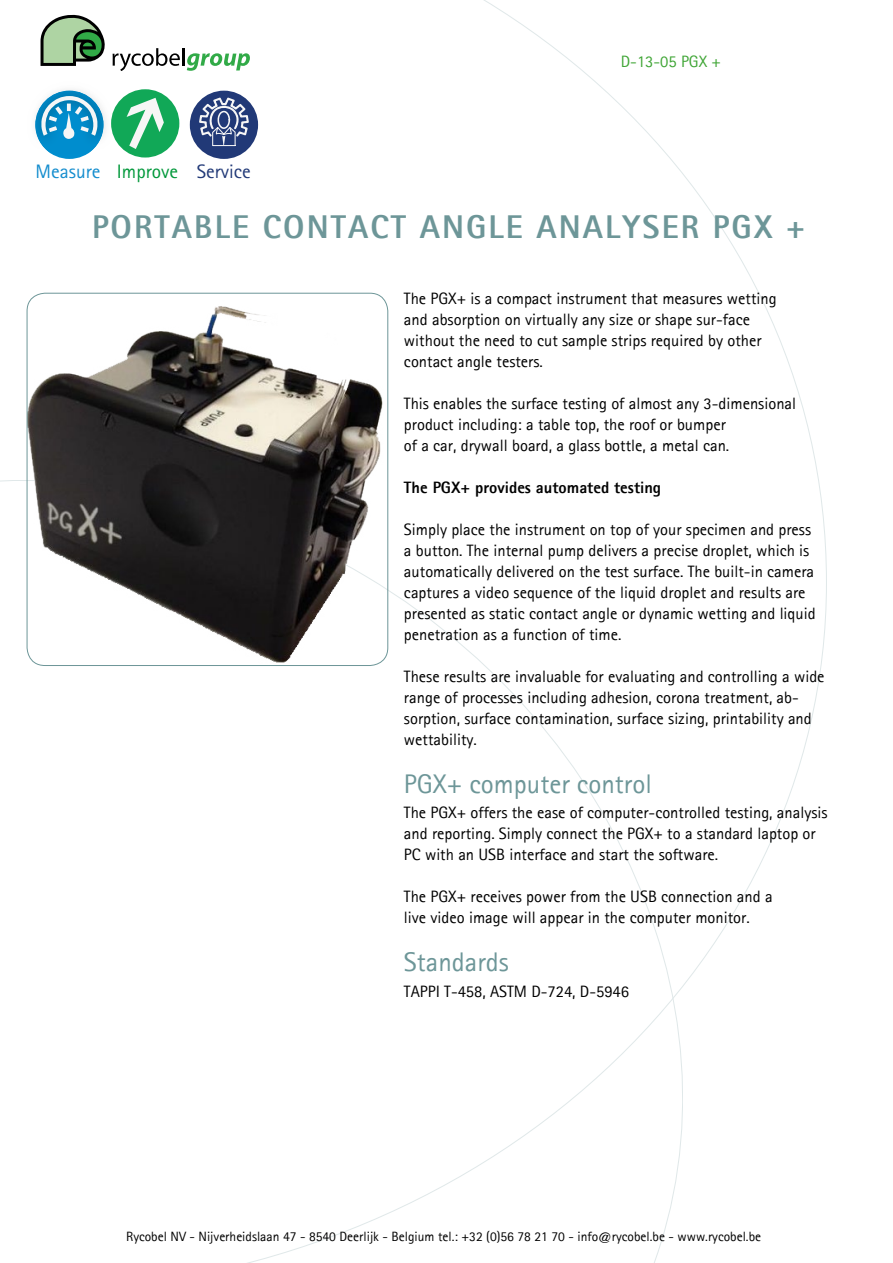
<style>
.page{position:relative;width:893px;height:1263px;background:#fff}
.page>*{position:absolute;margin:0;border:0;box-sizing:border-box;transform-origin:0 0}
.t1{font:800 33px "Rotis Sans Serif";letter-spacing:.065em;color:#6d9698}
.t2{font:27px "Rotis Sans Serif";color:#6d9698}
.t3{font:19.5px "Rotis Sans Serif";color:#148dce}
.t4{font:16.5px/21px "Rotis Sans Serif";color:#000}
.t5{font:800 16.5px "Rotis Sans Serif";color:#000}
.t6{font:16.5px "Rotis Sans Serif";color:#3fa535}
.t7{font:13.5px "Rotis Sans Serif";color:#000}
.s1{color:#00983a}
.s2{color:#213977}
</style>
<div class="page">
<div style="left:35px;top:91px;width:69px;height:68px;background:#008ecf;border-radius:50%"></div>
<img style="left:62px;top:90px;width:53px;height:47px">
<img style="left:35px;top:91px;width:69px;height:62px">
<svg style="left:41px;top:96px;width:56px;height:43px"></svg>
<div style="left:111px;top:89px;width:68px;height:69px;background:#11a857;border-radius:50%"></div>
<svg style="left:127px;top:98px;width:37px;height:51px"></svg>
<div style="left:190px;top:91px;width:68px;height:68px;background:#213977;border-radius:50%"></div>
<svg style="left:199px;top:98px;width:57px;height:48px"></svg>
<svg style="left:113px;top:48px;width:137px;height:23px"></svg>
<svg style="left:41px;top:15px;width:64px;height:51px"></svg>
<img style="left:27px;top:293px;width:361px;height:372px">
<div style="left:27px;top:293px;width:361px;height:373px;border:1px solid #6d9698;border-radius:18px"></div>
<p class="t6" style="left:621px;top:51px;width:102px">D-13-05 PGX +</p>
<p class="t3" style="left:36px;top:159px;width:217px">Measure <span class="s1">Improve</span> <span class="s2">Service</span></p>
<h1 class="t1" style="left:92px;top:206px;width:715px">PORTABLE CONTACT ANGLE ANALYSER PGX +</h1>
<p class="t4" style="left:404px;top:288px;width:374px">The PGX+ is a compact instrument that measures wetting and absorption on virtually any size or shape sur-face without the need to cut sample strips required by other contact angle testers.</p>
<p class="t4" style="left:404px;top:393px;width:394px">This enables the surface testing of almost any 3-dimensional product including: a table top, the roof or bumper<br>of a car, drywall board, a glass bottle, a metal can.</p>
<p class="t5" style="left:404px;top:477px;width:259px">THE PGX+ PROVIDES AUTOMATED TESTING</p>
<p class="t4" style="left:404px;top:519px;width:413px">Simply place the instrument on top of your specimen and press a button. The internal pump delivers a precise droplet, which is automatically delivered on the test surface. The built-in camera captures a video sequence of the liquid droplet and results are presented as static contact angle or dynamic wetting and liquid penetration as a function of time.</p>
<p class="t4" style="left:404px;top:666px;width:422px">These results are invaluable for evaluating and controlling a wide range of processes including adhesion, corona treatment, ab&shy;sorption, surface contamination, surface sizing, printability and wettability.</p>
<h2 class="t2" style="left:404px;top:768px;width:249px">PGX+ computer control</h2>
<p class="t4" style="left:404px;top:802px;width:425px">The PGX+ offers the ease of computer-controlled testing, analysis and reporting. Simply connect the PGX+ to a standard laptop or<br>PC with an USB interface and start the software.</p>
<p class="t4" style="left:404px;top:886px;width:370px">The PGX+ receives power from the USB connection and a live video image will appear in the computer monitor.</p>
<h2 class="t2" style="left:404px;top:946px;width:106px">Standards</h2>
<p class="t4" style="left:404px;top:980px;width:227px">TAPPI T-458, ASTM D-724, D-5946</p>
<p class="t7" style="left:126px;top:1228px;width:637px">Rycobel NV - Nijverheidslaan 47 - 8540 Deerlijk - Belgium tel.: +32 (0)56 78 21 70 - info@rycobel.be - www.rycobel.be</p>
</div>
